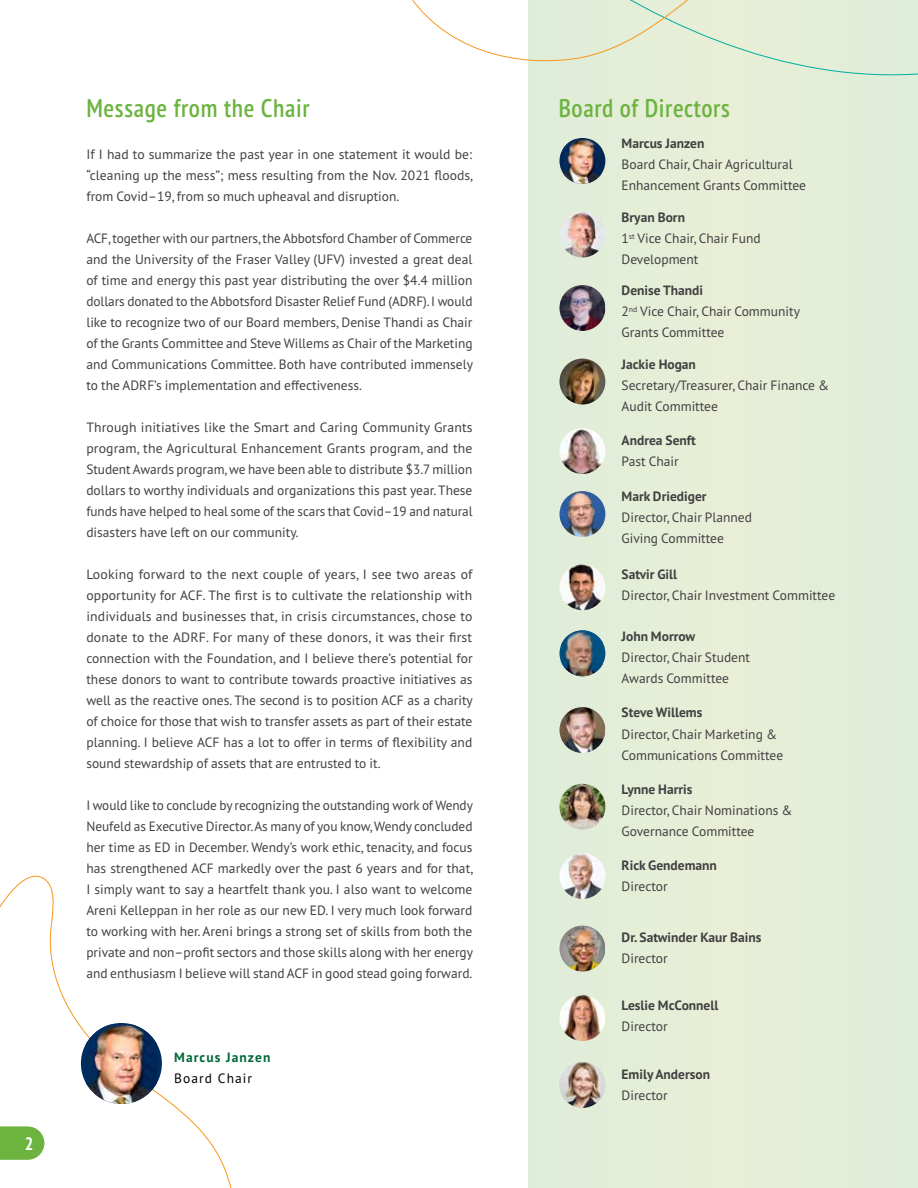
<style>
.page{position:relative;width:918px;height:1188px;background:#fff}
.page>*{position:absolute;margin:0;border:0;box-sizing:border-box;transform-origin:0 0}
.t1{font:600 condensed 25.5px "PT Sans Pro";letter-spacing:.025em;color:#6cb33f}
.t2{font:700 condensed 18px "PT Sans Pro";color:#fff}
.t3{font:13.5px/21px "PT Sans Pro";color:#414042}
.t4{font:700 13.5px "PT Sans Pro";color:#414042}
.t5{font:700 13.5px "PT Sans Pro";letter-spacing:.08em;color:#006838}
.t6{font:13.5px "PT Sans Pro";letter-spacing:.08em;color:#000}
.s1{font-weight:700}
</style>
<div class="page">
<div style="left:528px;top:0;width:390px;height:1188px;background:#e4eed7"></div>
<svg style="left:0;top:875px;width:232px;height:313px"></svg>
<svg style="left:412px;top:0;width:400px;height:67px"></svg>
<div style="left:81px;top:1023px;width:81px;height:81px;background:#002d5f;border-radius:50%"></div>
<img style="left:86px;top:1025px;width:71px;height:79px">
<img style="left:560px;top:1062px;width:45px;height:46px;border-radius:23px">
<img style="left:560px;top:359px;width:45px;height:46px;border-radius:23px">
<img style="left:560px;top:428px;width:45px;height:46px;border-radius:23px">
<svg style="left:559px;top:630px;width:46px;height:46px"></svg>
<img style="left:561px;top:630px;width:42px;height:46px">
<img style="left:560px;top:491px;width:45px;height:46px;border-radius:23px">
<img style="left:560px;top:564px;width:45px;height:46px;border-radius:23px">
<img style="left:560px;top:784px;width:45px;height:46px;border-radius:22px">
<img style="left:560px;top:853px;width:45px;height:46px;border-radius:23px">
<img style="left:560px;top:926px;width:45px;height:45px">
<img style="left:560px;top:995px;width:45px;height:46px;border-radius:23px">
<img style="left:560px;top:285px;width:45px;height:46px">
<div style="left:559px;top:138px;width:46px;height:46px;background:#012555;border-radius:50%"></div>
<img style="left:564px;top:139px;width:37px;height:45px">
<img style="left:560px;top:212px;width:45px;height:46px;border-radius:23px">
<img style="left:560px;top:707px;width:45px;height:46px">
<h2 class="t2" style="left:25px;top:1131px;width:10px">2</h2>
<h1 class="t1" style="left:86px;top:92px;width:225px">Message from the Chair</h1>
<p class="t3" style="left:86px;top:143px;width:388px;text-align:justify">If I had to summarize the past year in one statement it would be: “cleaning up the mess”; mess resulting from the Nov. 2021 floods, from Covid–19, from so much upheaval and disruption.</p>
<p class="t3" style="left:86px;top:227px;width:388px;text-align:justify">ACF, together with our partners, the Abbotsford Chamber of Commerce and the University of the Fraser Valley (UFV) invested a great deal of time and energy this past year distributing the over $4.4 million dollars donated to the Abbotsford Disaster Relief Fund (ADRF). I would like to recognize two of our Board members, Denise Thandi as Chair of the Grants Committee and Steve Willems as Chair of the Marketing and Communications Committee. Both have contributed immensely to the ADRF’s implementation and effectiveness.</p>
<p class="t3" style="left:86px;top:416px;width:388px;text-align:justify">Through initiatives like the Smart and Caring Community Grants program, the Agricultural Enhancement Grants program, and the Student Awards program, we have been able to distribute $3.7 million dollars to worthy individuals and organizations this past year. These funds have helped to heal some of the scars that Covid–19 and natural disasters have left on our community.</p>
<p class="t3" style="left:86px;top:563px;width:388px;text-align:justify">Looking forward to the next couple of years, I see two areas of opportunity for ACF. The first is to cultivate the relationship with individuals and businesses that, in crisis circumstances, chose to donate to the ADRF. For many of these donors, it was their first connection with the Foundation, and I believe there’s potential for these donors to want to contribute towards proactive initiatives as well as the reactive ones. The second is to position ACF as a charity of choice for those that wish to transfer assets as part of their estate planning. I believe ACF has a lot to offer in terms of flexibility and sound stewardship of assets that are entrusted to it.</p>
<p class="t3" style="left:86px;top:794px;width:389px;text-align:justify">I would like to conclude by recognizing the outstanding work of Wendy Neufeld as Executive Director. As many of you know, Wendy concluded her time as ED in December. Wendy’s work ethic, tenacity, and focus has strengthened ACF markedly over the past 6 years and for that, I simply want to say a heartfelt thank you. I also want to welcome Areni Kelleppan in her role as our new ED. I very much look forward to working with her. Areni brings a strong set of skills from both the private and non–profit sectors and those skills along with her energy and enthusiasm I believe will stand ACF in good stead going forward.</p>
<p class="t5" style="left:174px;top:1048px;width:98px">Marcus Janzen</p>
<p class="t6" style="left:174px;top:1070px;width:80px">Board Chair</p>
<h1 class="t1" style="left:559px;top:91px;width:173px">Board of Directors</h1>
<p class="t4" style="left:622px;top:135px;width:84px">Marcus Janzen</p>
<p class="t3" style="left:622px;top:154px;width:186px">Board Chair, Chair Agricultural<br>Enhancement Grants Committee</p>
<p class="t3" style="left:622px;top:206px;width:141px"><span class="s1">Bryan Born<br></span>1<sup>st</sup> Vice Chair, Chair Fund<br>Development</p>
<p class="t3" style="left:622px;top:280px;width:180px"><span class="s1">Denise Thandi<br></span>2<sup>nd</sup> Vice Chair, Chair Community<br>Grants Committee</p>
<p class="t4" style="left:622px;top:355px;width:76px">Jackie Hogan</p>
<p class="t3" style="left:622px;top:374px;width:209px">Secretary/Treasurer, Chair Finance &amp;<br>Audit Committee</p>
<p class="t4" style="left:622px;top:432px;width:76px">Andrea Senft</p>
<p class="t3" style="left:622px;top:451px;width:59px">Past Chair</p>
<p class="t4" style="left:622px;top:488px;width:87px">Mark Driediger</p>
<p class="t3" style="left:622px;top:507px;width:132px">Director, Chair Planned<br>Giving Committee</p>
<p class="t4" style="left:622px;top:566px;width:57px">Satvir Gill</p>
<p class="t3" style="left:622px;top:585px;width:215px">Director, Chair Investment Committee</p>
<p class="t4" style="left:622px;top:627px;width:75px">John Morrow</p>
<p class="t3" style="left:622px;top:646px;width:130px">Director, Chair Student<br>Awards Committee</p>
<p class="t4" style="left:622px;top:704px;width:82px">Steve Willems</p>
<p class="t3" style="left:622px;top:723px;width:163px">Director, Chair Marketing &amp;<br>Communications Committee</p>
<p class="t4" style="left:622px;top:781px;width:72px">Lynne Harris</p>
<p class="t3" style="left:622px;top:800px;width:172px">Director, Chair Nominations &amp;<br>Governance Committee</p>
<p class="t4" style="left:622px;top:856px;width:97px">Rick Gendemann</p>
<p class="t3" style="left:622px;top:875px;width:48px">Director</p>
<p class="t4" style="left:622px;top:928px;width:141px">Dr. Satwinder Kaur Bains</p>
<p class="t3" style="left:622px;top:947px;width:48px">Director</p>
<p class="t4" style="left:622px;top:996px;width:98px">Leslie McConnell</p>
<p class="t3" style="left:622px;top:1015px;width:48px">Director</p>
<p class="t4" style="left:622px;top:1065px;width:90px">Emily Anderson</p>
<p class="t3" style="left:622px;top:1084px;width:48px">Director</p>
</div>
